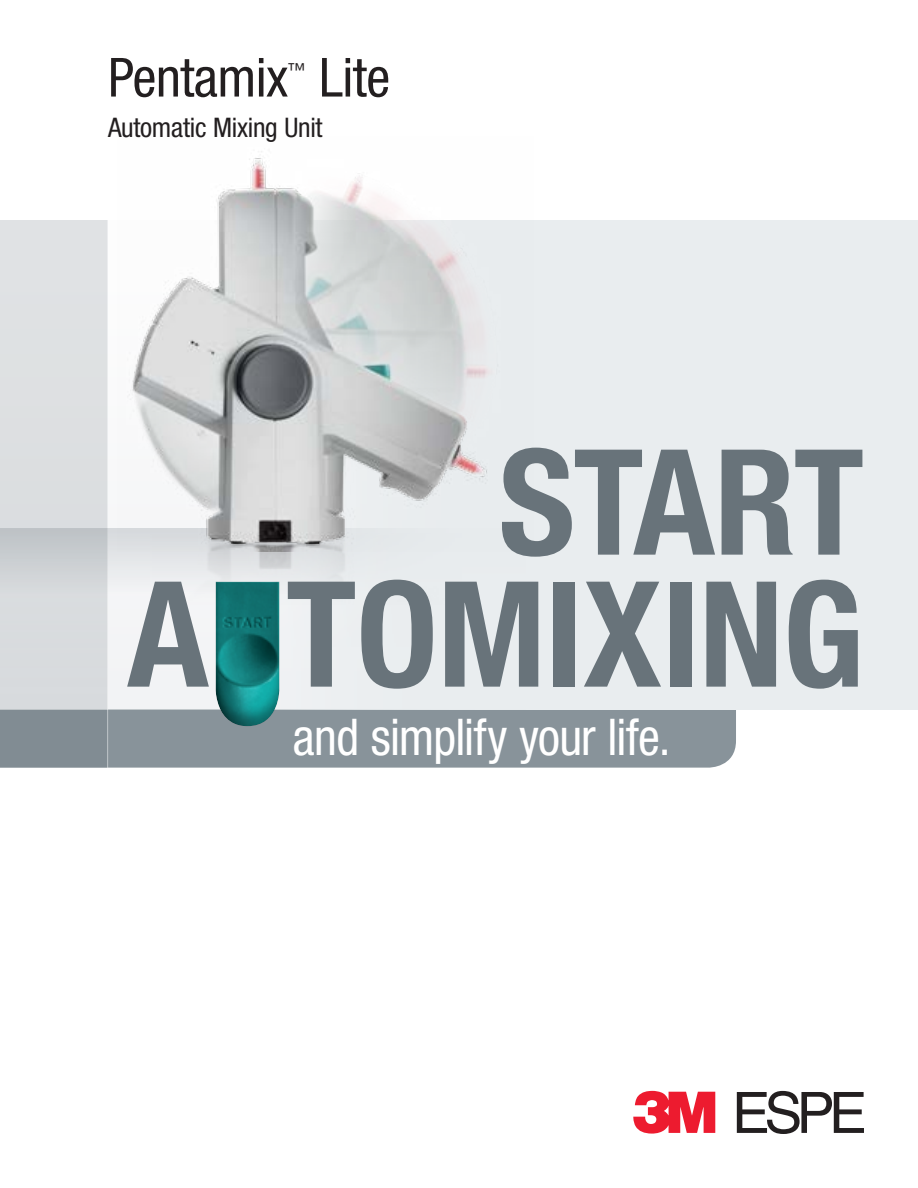
<style>
.page{position:relative;width:918px;height:1188px;background:#fff}
.page>*{position:absolute;margin:0;border:0;box-sizing:border-box;transform-origin:0 0}
.t1{font:700 condensed 147px/132px "Helvetica Neue";letter-spacing:-.005em;color:#68737a;text-align:right}
.t2{font:condensed 54px "Helvetica Neue";letter-spacing:-.01em;color:#231f20}
.t3{font:condensed 50.7px "Helvetica Neue";letter-spacing:-.015em;color:#fff}
.t4{font:condensed 27px "Helvetica Neue";letter-spacing:-.01em;color:#231f20}
.t5{font:condensed 18px "Helvetica Neue";color:#231f20}
</style>
<div class="page">
<div style="left:108px;top:710px;width:628px;height:58px;background:#88939a"></div>
<div style="left:0;top:220px;width:108px;height:548px;background:#818c93"></div>
<hr style="left:107px;top:165px;width:1px;height:615px;background:#fff">
<svg style="left:0;top:220px;width:918px;height:490px;background:#e6eaec"></svg>
<img style="left:118px;top:151px;width:416px;height:400px">
<img style="left:152px;top:535px;width:308px;height:110px">
<div style="left:203px;top:581px;width:90px;height:158px;background:#231f20;opacity:.4"></div>
<svg style="left:633px;top:1091px;width:82px;height:43px"></svg>
<svg style="left:737px;top:1091px;width:127px;height:43px"></svg>
<p class="t2" style="left:108px;top:46px;width:182px">Pentamix</p>
<p class="t5" style="left:288px;top:59px;width:19px">™</p>
<p class="t2" style="left:319px;top:46px;width:73px">Lite</p>
<p class="t4" style="left:108px;top:112px;width:216px">Automatic Mixing Unit</p>
<h1 class="t1" style="left:127px;top:434px;width:739px">START<br>A TOMIXING</h1>
<p class="t3" style="left:293px;top:707px;width:379px">and simplify your life.</p>
</div>
